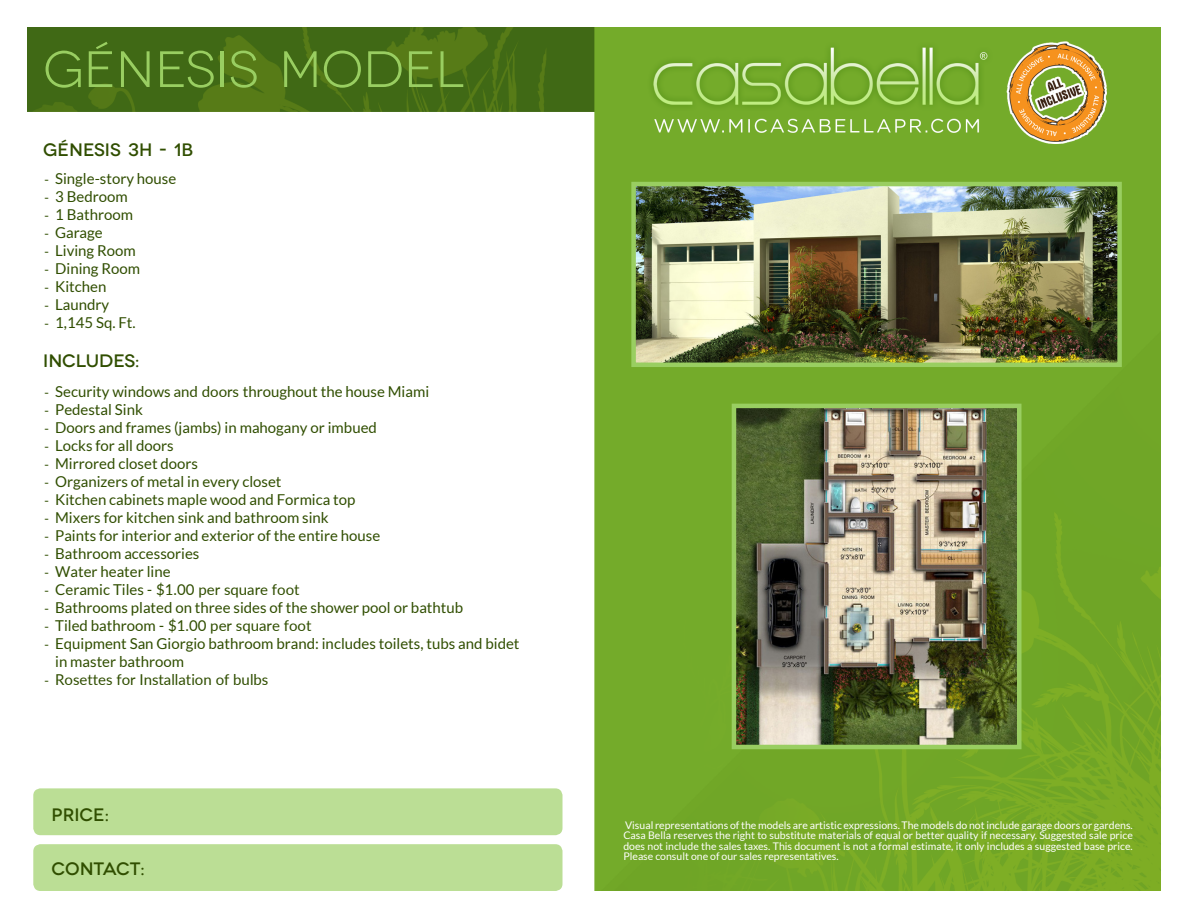
<style>
.page{position:relative;width:1188px;height:918px;background:#fff}
.page>*{position:absolute;margin:0;border:0;box-sizing:border-box;transform-origin:0 0}
.sub_heads{font:51px "Novecentowide";color:#99ce61}
.sub_heads-2{font:500 18px "Novecentowide";color:#304e00}
.sub_heads-3{font:15px/18px "Lato";color:#304e00}
.t1{font:10.5px/10.5px "Lato";color:#fff;text-align:justify}
.s1{font-family:"Franklin Gothic"}
</style>
<div class="page">
<img style="left:27px;top:27px;width:1134px;height:864px">
<img style="left:636px;top:187px;width:481px;height:175px">
<div style="left:631px;top:182px;width:491px;height:185px;border:4px solid #99ce61"></div>
<img style="left:737px;top:409px;width:280px;height:335px">
<div style="left:732px;top:404px;width:290px;height:345px;border:4px solid #99ce61"></div>
<div style="left:33px;top:844px;width:529px;height:47px;background:#bbde95;border-radius:7px"></div>
<div style="left:33px;top:788px;width:529px;height:47px;background:#bbde95;border-radius:7px"></div>
<p class="sub_heads" style="left:43px;top:40px;width:423px">GÉNESIS MODEL</p>
<p class="sub_heads-2" style="left:43px;top:139px;width:152px">GÉNESIS 3H - 1B</p>
<p class="sub_heads-3" style="left:45px;top:169px;width:133px"><span class="s1">-</span> Single-story house</p>
<p class="sub_heads-3" style="left:45px;top:187px;width:85px"><span class="s1">-</span> 3 Bedroom</p>
<p class="sub_heads-3" style="left:45px;top:205px;width:90px"><span class="s1">-</span> 1 Bathroom</p>
<p class="sub_heads-3" style="left:45px;top:223px;width:60px"><span class="s1">-</span> Garage</p>
<p class="sub_heads-3" style="left:45px;top:241px;width:93px"><span class="s1">-</span> Living Room</p>
<p class="sub_heads-3" style="left:45px;top:259px;width:97px"><span class="s1">-</span> Dining Room</p>
<p class="sub_heads-3" style="left:45px;top:277px;width:63px"><span class="s1">-</span> Kitchen</p>
<p class="sub_heads-3" style="left:45px;top:295px;width:66px"><span class="s1">-</span> Laundry</p>
<p class="sub_heads-3" style="left:45px;top:313px;width:93px"><span class="s1">-</span> 1,145 Sq. Ft.</p>
<p class="sub_heads-2" style="left:43px;top:350px;width:98px">INCLUDES:</p>
<p class="sub_heads-3" style="left:45px;top:383px;width:386px"><span class="s1">-</span> Security windows and doors throughout the house Miami</p>
<p class="sub_heads-3" style="left:45px;top:401px;width:100px"><span class="s1">-</span> Pedestal Sink</p>
<p class="sub_heads-3" style="left:45px;top:419px;width:334px"><span class="s1">-</span> Doors and frames (jambs) in mahogany or imbued</p>
<p class="sub_heads-3" style="left:45px;top:437px;width:130px"><span class="s1">-</span> Locks for all doors</p>
<p class="sub_heads-3" style="left:45px;top:455px;width:155px"><span class="s1">-</span> Mirrored closet doors</p>
<p class="sub_heads-3" style="left:45px;top:473px;width:238px"><span class="s1">-</span> Organizers of metal in every closet</p>
<p class="sub_heads-3" style="left:45px;top:491px;width:312px"><span class="s1">-</span> Kitchen cabinets maple wood and Formica top</p>
<p class="sub_heads-3" style="left:45px;top:509px;width:286px"><span class="s1">-</span> Mixers for kitchen sink and bathroom sink</p>
<p class="sub_heads-3" style="left:45px;top:527px;width:337px"><span class="s1">-</span> Paints for interior and exterior of the entire house</p>
<p class="sub_heads-3" style="left:45px;top:545px;width:156px"><span class="s1">-</span> Bathroom accessories</p>
<p class="sub_heads-3" style="left:45px;top:563px;width:127px"><span class="s1">-</span> Water heater line</p>
<p class="sub_heads-3" style="left:45px;top:581px;width:256px"><span class="s1">-</span> Ceramic Tiles - $1.00 per square foot</p>
<p class="sub_heads-3" style="left:45px;top:599px;width:420px"><span class="s1">-</span> Bathrooms plated on three sides of the shower pool or bathtub</p>
<p class="sub_heads-3" style="left:45px;top:617px;width:268px"><span class="s1">-</span> Tiled bathroom - $1.00 per square foot</p>
<p class="sub_heads-3" style="left:55px;top:635px;width:466px;text-indent:-10px"><span class="s1">-</span> Equipment San Giorgio bathroom brand: includes toilets, tubs and bidet in master bathroom</p>
<p class="sub_heads-3" style="left:45px;top:670px;width:225px"><span class="s1">-</span> Rosettes for Installation of bulbs</p>
<p class="sub_heads-2" style="left:52px;top:804px;width:59px">PRICE:</p>
<p class="sub_heads-2" style="left:52px;top:858px;width:95px">CONTACT:</p>
<p class="t1" style="left:623px;top:820px;width:511px">Visual representations of the models are artistic expressions. The models do not include garage doors or gardens.<br>Casa Bella reserves the right to substitute materials of equal or better quality if necessary. Suggested sale price does not include the sales taxes. This document is not a formal estimate, it only includes a suggested base price.<br>Please consult one of our sales representatives.</p>
</div>
